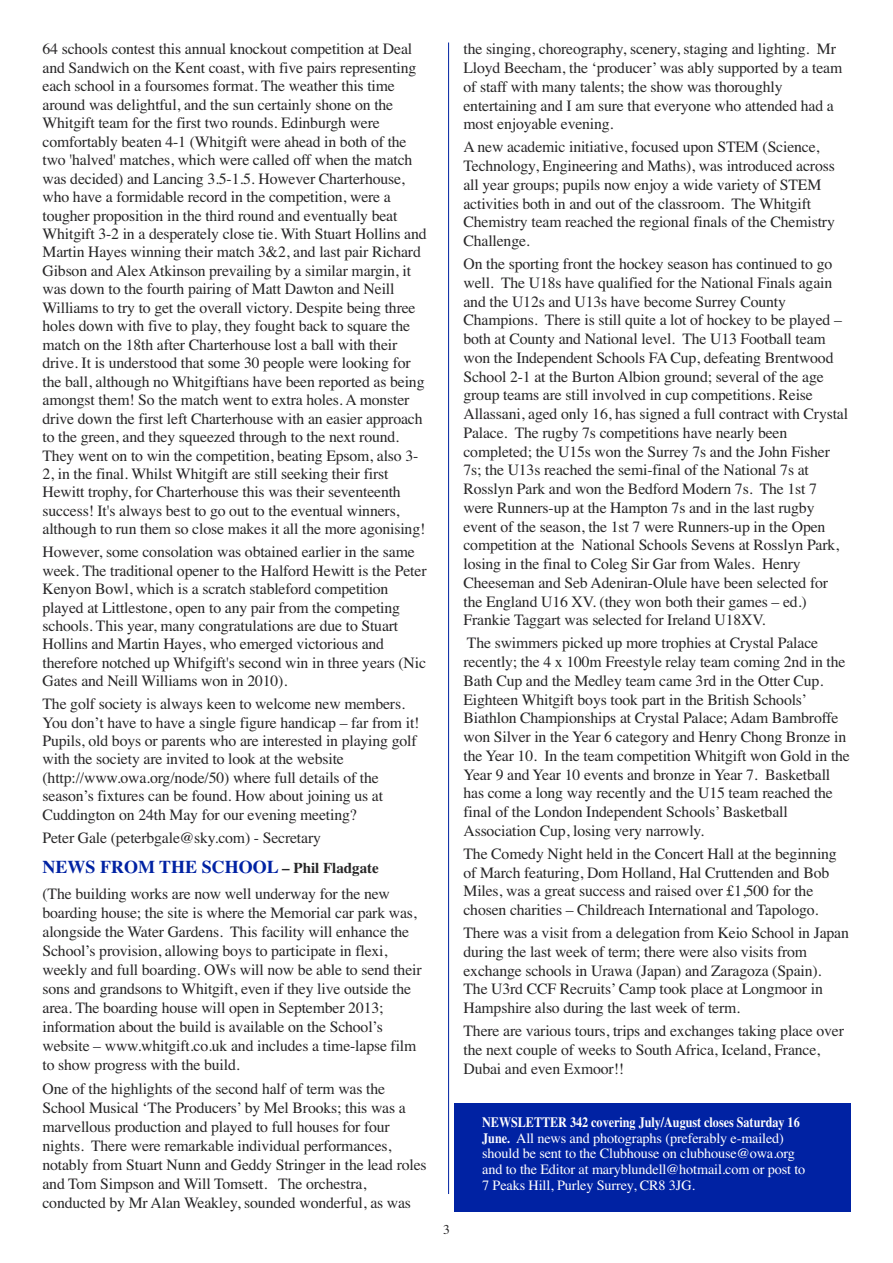
<style>
.page{position:relative;width:893px;height:1263px;background:#fff}
.page>*{position:absolute;margin:0;border:0;box-sizing:border-box;transform-origin:0 0}
.t1{font:18px "Times Bold TT";color:#0022a3}
.t2{font:15.75px/18.8px "Times";letter-spacing:-.01em;color:#272627}
.t3{font:14.25px/15.8px "Times";letter-spacing:-.01em;color:#fff}
.t4{font:13.5px "Times";color:#272627}
.s1{font-size:15px;color:#272627}
.s2{font-weight:700}
</style>
<div class="page">
<hr style="left:448px;top:43px;width:1px;height:1151px;background:#0022a3">
<div style="left:454px;top:1103px;width:396px;height:109px;background:#0022a3"></div>
<p class="t2" style="left:43px;top:40px;width:386px">64 schools contest this annual knockout competition at Deal and Sandwich on the Kent coast, with five pairs representing each school in a foursomes format. The weather this time around was delightful, and the sun certainly shone on the Whitgift team for the first two rounds. Edinburgh were comfortably beaten 4-1 (Whitgift were ahead in both of the two 'halved' matches, which were called off when the match was decided) and Lancing 3.5-1.5. However Charterhouse, who have a formidable record in the competition, were a tougher proposition in the third round and eventually beat Whitgift 3-2 in a desperately close tie. With Stuart Hollins and Martin Hayes winning their match 3&amp;2, and last pair Richard Gibson and Alex Atkinson prevailing by a similar margin, it was down to the fourth pairing of Matt Dawton and Neill Williams to try to get the overall victory. Despite being three holes down with five to play, they fought back to square the match on the 18th after Charterhouse lost a ball with their drive. It is understood that some 30 people were looking for the ball, although no Whitgiftians have been reported as being amongst them! So the match went to extra holes. A monster drive down the first left Charterhouse with an easier approach to the green, and they squeezed through to the next round.<br>They went on to win the competition, beating Epsom, also 3- 2, in the final. Whilst Whitgift are still seeking their first Hewitt trophy, for Charterhouse this was their seventeenth success! It's always best to go out to the eventual winners, although to run them so close makes it all the more agonising!</p>
<p class="t2" style="left:43px;top:542px;width:386px">However, some consolation was obtained earlier in the same week. The traditional opener to the Halford Hewitt is the Peter Kenyon Bowl, which is a scratch stableford competition played at Littlestone, open to any pair from the competing schools. This year, many congratulations are due to Stuart Hollins and Martin Hayes, who emerged victorious and therefore notched up Whifgift's second win in three years (Nic Gates and Neill Williams won in 2010).</p>
<p class="t2" style="left:43px;top:694px;width:378px">The golf society is always keen to welcome new members.<br>You don’t have to have a single figure handicap – far from it!<br>Pupils, old boys or parents who are interested in playing golf with the society are invited to look at the website (http://www.owa.org/node/50) where full details of the season’s fixtures can be found. How about joining us at Cuddington on 24th May for our evening meeting?</p>
<p class="t2" style="left:43px;top:828px;width:280px">Peter Gale (peterbgale@sky.com) - Secretary</p>
<p class="t1" style="left:43px;top:856px;width:338px">NEWS FROM THE SCHOOL <span class="s1">– Phil Fladgate</span></p>
<p class="t2" style="left:42px;top:884px;width:381px">(The building works are now well underway for the new boarding house; the site is where the Memorial car park was, alongside the Water Gardens. This facility will enhance the School’s provision, allowing boys to participate in flexi, weekly and full boarding. OWs will now be able to send their sons and grandsons to Whitgift, even if they live outside the area. The boarding house will open in September 2013; information about the build is available on the School’s website – www.whitgift.co.uk and includes a time-lapse film to show progress with the build.</p>
<p class="t2" style="left:42px;top:1079px;width:386px">One of the highlights of the second half of term was the School Musical ‘The Producers’ by Mel Brooks; this was a marvellous production and played to full houses for four nights. There were remarkable individual performances, notably from Stuart Nunn and Geddy Stringer in the lead roles and Tom Simpson and Will Tomsett. The orchestra, conducted by Mr Alan Weakley, sounded wonderful, as was</p>
<p class="t2" style="left:463px;top:40px;width:380px">the singing, choreography, scenery, staging and lighting. Mr Lloyd Beecham, the ‘producer’ was ably supported by a team of staff with many talents; the show was thoroughly entertaining and I am sure that everyone who attended had a most enjoyable evening.</p>
<p class="t2" style="left:463px;top:138px;width:373px">A new academic initiative, focused upon STEM (Science, Technology, Engineering and Maths), was introduced across all year groups; pupils now enjoy a wide variety of STEM activities both in and out of the classroom. The Whitgift Chemistry team reached the regional finals of the Chemistry Challenge.</p>
<p class="t2" style="left:463px;top:254px;width:386px">On the sporting front the hockey season has continued to go well. The U18s have qualified for the National Finals again and the U12s and U13s have become Surrey County Champions. There is still quite a lot of hockey to be played – both at County and National level. The U13 Football team won the Independent Schools FA Cup, defeating Brentwood School 2-1 at the Burton Albion ground; several of the age group teams are still involved in cup competitions. Reise Allassani, aged only 16, has signed a full contract with Crystal Palace. The rugby 7s competitions have nearly been completed; the U15s won the Surrey 7s and the John Fisher 7s; the U13s reached the semi-final of the National 7s at Rosslyn Park and won the Bedford Modern 7s. The 1st 7 were Runners-up at the Hampton 7s and in the last rugby event of the season, the 1st 7 were Runners-up in the Open competition at the National Schools Sevens at Rosslyn Park, losing in the final to Coleg Sir Gar from Wales. Henry Cheeseman and Seb Adeniran-Olule have been selected for the England U16 XV. (they won both their games – ed.)<br>Frankie Taggart was selected for Ireland U18XV.</p>
<p class="t2" style="left:463px;top:634px;width:388px">The swimmers picked up more trophies at Crystal Palace recently; the 4 x 100m Freestyle relay team coming 2nd in the Bath Cup and the Medley team came 3rd in the Otter Cup.<br>Eighteen Whitgift boys took part in the British Schools’ Biathlon Championships at Crystal Palace; Adam Bambroffe won Silver in the Year 6 category and Henry Chong Bronze in the Year 10. In the team competition Whitgift won Gold in the Year 9 and Year 10 events and bronze in Year 7. Basketball has come a long way recently and the U15 team reached the final of the London Independent Schools’ Basketball Association Cup, losing very narrowly.</p>
<p class="t2" style="left:463px;top:844px;width:375px">The Comedy Night held in the Concert Hall at the beginning of March featuring, Dom Holland, Hal Cruttenden and Bob Miles, was a great success and raised over £1,500 for the chosen charities – Childreach International and Tapologo.</p>
<p class="t2" style="left:463px;top:923px;width:387px">There was a visit from a delegation from Keio School in Japan during the last week of term; there were also visits from exchange schools in Urawa (Japan) and Zaragoza (Spain).<br>The U3rd CCF Recruits’ Camp took place at Longmoor in Hampshire also during the last week of term.</p>
<p class="t2" style="left:463px;top:1021px;width:382px">There are various tours, trips and exchanges taking place over the next couple of weeks to South Africa, Iceland, France,<br>Dubai and even Exmoor!!</p>
<p class="t4" style="left:443px;top:1221px;width:8px">3</p>
<p class="t3" style="left:482px;top:1114px;width:325px"><span class="s2">NEWSLETTER 342 covering July/August closes Saturday 16<br>June.</span> All news and photographs (preferably e-mailed) should be sent to the Clubhouse on clubhouse@owa.org and to the Editor at maryblundell@hotmail.com or post to 7 Peaks Hill, Purley Surrey, CR8 3JG.</p>
</div>
